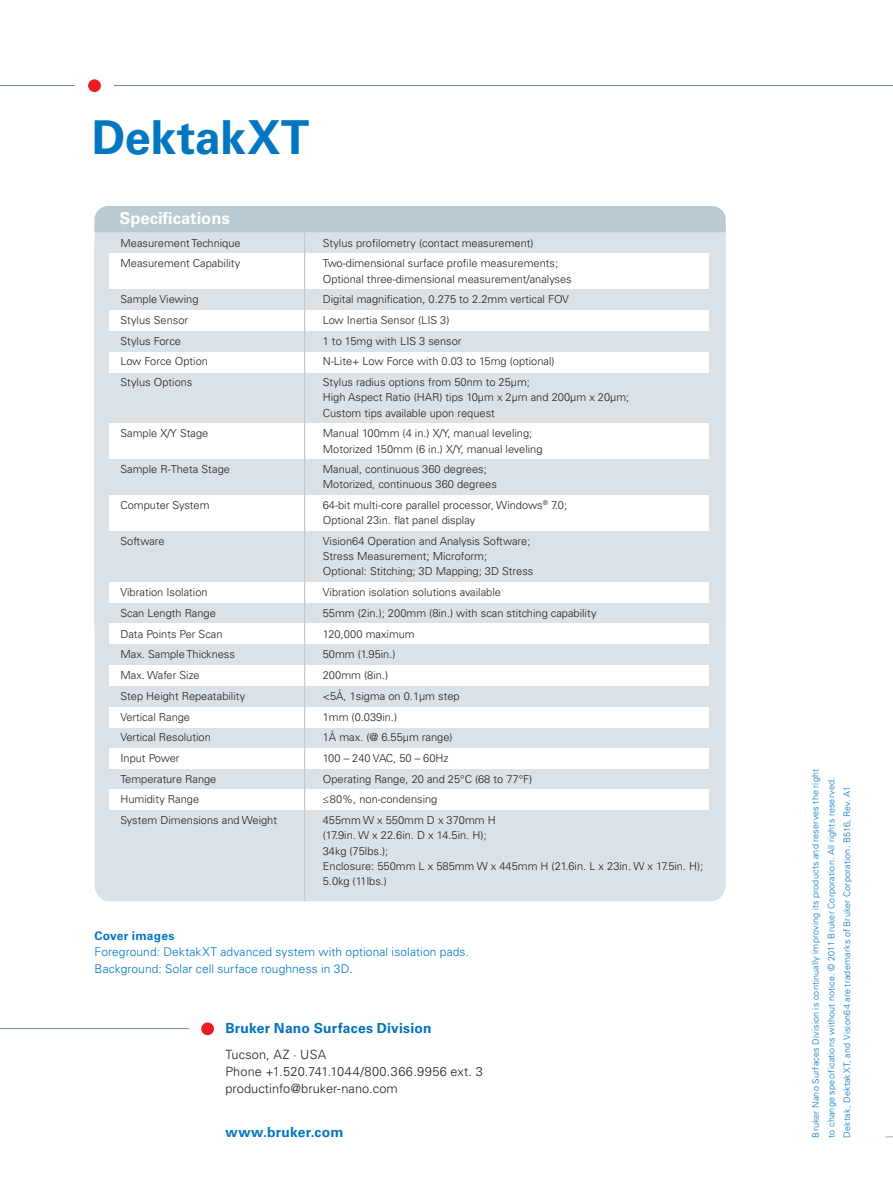
<style>
.page{position:relative;width:893px;height:1187px;background:#fff}
.page>*{position:absolute;margin:0;border:0;box-sizing:border-box;transform-origin:0 0}
.t1{font:700 46.8px "Univers LT Std";letter-spacing:-.005em;color:#0077c0}
.t2{font:700 16.5px "Univers LT Std";color:#fff}
.t3{font:700 13.8px "Univers LT Std";letter-spacing:.015em;color:#0072bc}
.t4{font:700 13.8px "Univers LT Std";letter-spacing:.015em;color:#0077c0}
.t5{font:300 12.75px/17px "Univers LT Std";letter-spacing:.01em;color:#231f20}
.t6{font:300 12px/16.5px "Univers LT Std";letter-spacing:.01em;color:#0077c0}
.t7{font:700 12px "Univers LT Std";letter-spacing:.02em;color:#0077c0}
.t8{font:300 11.1px/15.1px "Univers LT Std";color:#231f20}
.t9{font:300 9px/15.8px "Univers LT Std";letter-spacing:.02em;color:#0077c0}
</style>
<div class="page">
<div style="left:94px;top:215px;width:632px;height:422px;background:#dae2e7;border-radius:14px"></div>
<div style="left:94px;top:372px;width:632px;height:529px;background:#dae2e7"></div>
<div style="left:94px;top:206px;width:632px;height:26px;background:#bacad2"></div>
<div style="left:109px;top:310px;width:600px;height:21px;background:#fff"></div>
<div style="left:109px;top:352px;width:600px;height:20px;background:#fff"></div>
<div style="left:109px;top:581px;width:600px;height:21px;background:#fff"></div>
<div style="left:109px;top:623px;width:600px;height:20px;background:#fff"></div>
<div style="left:109px;top:665px;width:600px;height:21px;background:#fff"></div>
<div style="left:109px;top:707px;width:600px;height:20px;background:#fff"></div>
<div style="left:109px;top:748px;width:600px;height:20px;background:#fff"></div>
<div style="left:109px;top:789px;width:600px;height:20px;background:#fff"></div>
<div style="left:109px;top:253px;width:600px;height:36px;background:#fff"></div>
<div style="left:109px;top:423px;width:600px;height:35px;background:#fff"></div>
<div style="left:109px;top:495px;width:600px;height:35px;background:#fff"></div>
<hr style="left:304px;top:232px;width:1px;height:669px;background:#bacad2">
<svg style="left:885px;top:1136px;width:8px;height:2px"></svg>
<hr style="left:0;top:1028px;width:189px;height:1px;background:#738a95">
<div style="left:201px;top:1022px;width:13px;height:13px;background:#ee1d23;border-radius:50%"></div>
<hr style="left:0;top:85px;width:75px;height:1px;background:#738a95">
<div style="left:88px;top:79px;width:13px;height:13px;background:#ee1d23;border-radius:50%"></div>
<hr style="left:114px;top:85px;width:779px;height:1px;background:#738a95">
<h1 class="t1" style="left:92px;top:110px;width:219px">DektakXT</h1>
<h2 class="t2" style="left:119px;top:209px;width:112px">Specifications</h2>
<p class="t8" style="left:120px;top:235px;width:122px">Measurement Technique</p>
<p class="t8" style="left:323px;top:235px;width:212px">Stylus profilometry (contact measurement)</p>
<p class="t8" style="left:120px;top:256px;width:121px">Measurement Capability</p>
<p class="t8" style="left:323px;top:256px;width:251px">Two-dimensional surface profile measurements;<br>Optional three-dimensional measurement/analyses</p>
<p class="t8" style="left:120px;top:292px;width:80px">Sample Viewing</p>
<p class="t8" style="left:323px;top:292px;width:248px">Digital magnification, 0.275 to 2.2mm vertical FOV</p>
<p class="t8" style="left:120px;top:312px;width:69px">Stylus Sensor</p>
<p class="t8" style="left:323px;top:312px;width:128px">Low Inertia Sensor (LIS 3)</p>
<p class="t8" style="left:120px;top:333px;width:62px">Stylus Force</p>
<p class="t8" style="left:323px;top:333px;width:140px">1 to 15mg with LIS 3 sensor</p>
<p class="t8" style="left:120px;top:354px;width:89px">Low Force Option</p>
<p class="t8" style="left:323px;top:354px;width:233px">N-Lite+ Low Force with 0.03 to 15mg (optional)</p>
<p class="t8" style="left:120px;top:374px;width:74px">Stylus Options</p>
<p class="t8" style="left:323px;top:374px;width:308px">Stylus radius options from 50nm to 25μm;<br>High Aspect Ratio (HAR) tips 10μm x 2μm and 200μm x 20μm;<br>Custom tips available upon request</p>
<p class="t8" style="left:120px;top:426px;width:90px">Sample X/Y Stage</p>
<p class="t8" style="left:323px;top:426px;width:221px">Manual 100mm (4 in.) X/Y, manual leveling;<br>Motorized 150mm (6 in.) X/Y, manual leveling</p>
<p class="t8" style="left:120px;top:461px;width:111px">Sample R-Theta Stage</p>
<p class="t8" style="left:323px;top:461px;width:176px">Manual, continuous 360 degrees;<br>Motorized, continuous 360 degrees</p>
<p class="t8" style="left:120px;top:497px;width:91px">Computer System</p>
<p class="t8" style="left:323px;top:497px;width:246px">64-bit multi-core parallel processor, Windows<sup>®</sup> 7.0;<br>Optional 23in. flat panel display</p>
<p class="t8" style="left:120px;top:533px;width:46px">Software</p>
<p class="t8" style="left:323px;top:533px;width:212px">Vision64 Operation and Analysis Software;<br>Stress Measurement; Microform;<br>Optional: Stitching; 3D Mapping; 3D Stress</p>
<p class="t8" style="left:120px;top:584px;width:89px">Vibration Isolation</p>
<p class="t8" style="left:323px;top:584px;width:180px">Vibration isolation solutions available</p>
<p class="t8" style="left:120px;top:605px;width:97px">Scan Length Range</p>
<p class="t8" style="left:323px;top:605px;width:275px">55mm (2in.); 200mm (8in.) with scan stitching capability</p>
<p class="t8" style="left:120px;top:626px;width:104px">Data Points Per Scan</p>
<p class="t8" style="left:323px;top:626px;width:93px">120,000 maximum</p>
<p class="t8" style="left:120px;top:647px;width:116px">Max. Sample Thickness</p>
<p class="t8" style="left:323px;top:647px;width:74px">50mm (1.95in.)</p>
<p class="t8" style="left:120px;top:667px;width:81px">Max. Wafer Size</p>
<p class="t8" style="left:323px;top:667px;width:67px">200mm (8in.)</p>
<p class="t8" style="left:120px;top:688px;width:126px">Step Height Repeatability</p>
<p class="t8" style="left:323px;top:688px;width:138px">&lt;5Å, 1sigma on 0.1µm step</p>
<p class="t8" style="left:120px;top:709px;width:71px">Vertical Range</p>
<p class="t8" style="left:323px;top:709px;width:76px">1mm (0.039in.)</p>
<p class="t8" style="left:120px;top:729px;width:92px">Vertical Resolution</p>
<p class="t8" style="left:323px;top:729px;width:131px">1Å max. (@ 6.55μm range)</p>
<p class="t8" style="left:120px;top:750px;width:61px">Input Power</p>
<p class="t8" style="left:323px;top:750px;width:127px">100 – 240 VAC, 50 – 60Hz</p>
<p class="t8" style="left:120px;top:771px;width:97px">Temperature Range</p>
<p class="t8" style="left:323px;top:771px;width:211px">Operating Range, 20 and 25°C (68 to 77°F)</p>
<p class="t8" style="left:120px;top:792px;width:80px">Humidity Range</p>
<p class="t8" style="left:323px;top:792px;width:116px">≤80%, non-condensing</p>
<p class="t8" style="left:120px;top:812px;width:158px">System Dimensions and Weight</p>
<p class="t8" style="left:323px;top:812px;width:382px">455mm W x 550mm D x 370mm H<br>(17.9in. W x 22.6in. D x 14.5in. H);<br>34kg (75lbs.);<br>Enclosure: 550mm L x 585mm W x 445mm H (21.6in. L x 23in. W x 17.5in. H);<br>5.0kg (11lbs.)</p>
<p class="t7" style="left:94px;top:928px;width:81px">Cover images</p>
<p class="t6" style="left:94px;top:943px;width:376px">Foreground: DektakXT advanced system with optional isolation pads.<br>Background: Solar cell surface roughness in 3D.</p>
<p class="t3" style="left:225px;top:1019px;width:208px">Bruker Nano Surfaces Division</p>
<p class="t5" style="left:225px;top:1045px;width:259px">Tucson, AZ · USA<br>Phone +1.520.741.1044/800.366.9956 ext. 3 productinfo@bruker-nano.com</p>
<p class="t4" style="left:225px;top:1123px;width:120px">www.bruker.com</p>
<p class="t9" style="left:808px;top:1137px;width:370px;rotate:-90deg">Bruker Nano Surfaces Division is continually improving its products and reserves the right to change specifications without notice. © 2011 Bruker Corporation. All rights reserved.<br>Dektak, DektakXT, and Vision64 are trademarks of Bruker Corporation. B516, Rev. A1</p>
</div>
